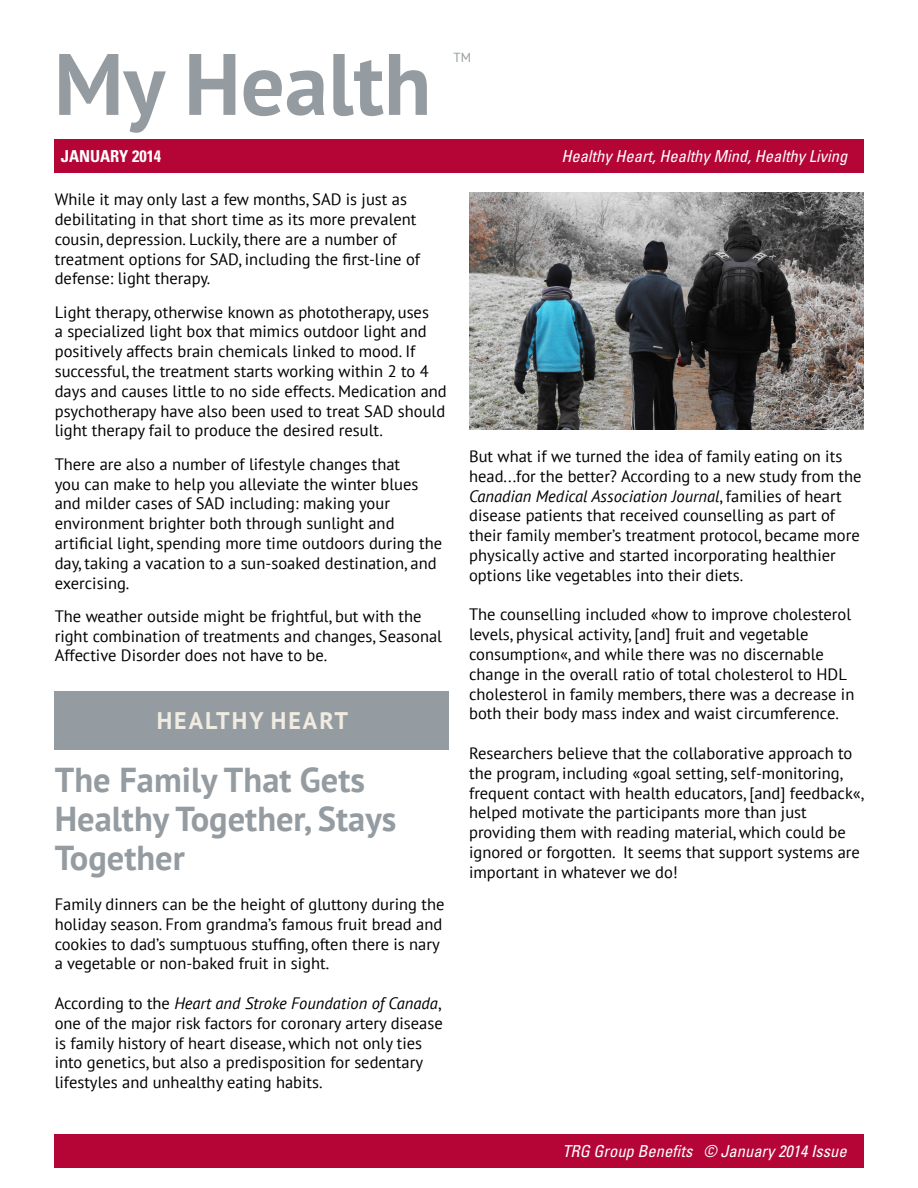
<style>
.page{position:relative;width:918px;height:1188px;background:#fff}
.page>*{position:absolute;margin:0;border:0;box-sizing:border-box;transform-origin:0 0}
.t1{font:700 87px "PT Sans";color:#959ca1}
.t2{font:700 34.5px/39px "PT Sans";color:#959ca1}
.t3{font:700 24px "PT Sans";letter-spacing:.08em;color:#f1ece2}
.t4{font:16.5px/19.8px "PT Sans";color:#000}
.t5{font:italic condensed 16.5px "Univers";color:#fff}
.t6{font:700 condensed 16.5px "Univers";color:#fff}
.t7{font:13.05px "PT Sans";color:#959ca1}
.s1{font-style:italic}
</style>
<div class="page">
<div style="left:54px;top:139px;width:810px;height:34px;background:#b50536"></div>
<div style="left:54px;top:1134px;width:810px;height:34px;background:#b50536"></div>
<div style="left:55px;top:691px;width:394px;height:59px;background:#959ca1"></div>
<img style="left:469px;top:193px;width:394px;height:236px">
<h1 class="t1" style="left:54px;top:27px;width:379px">My Health</h1>
<p class="t7" style="left:453px;top:49px;width:19px">TM</p>
<p class="t6" style="left:61px;top:146px;width:102px">JANUARY 2014</p>
<p class="t5" style="left:561px;top:146px;width:287px">Healthy Heart, Healthy Mind, Healthy Living</p>
<p class="t4" style="left:55px;top:189px;width:367px">While it may only last a few months, SAD is just as debilitating in that short time as its more prevalent cousin, depression. Luckily, there are a number of treatment options for SAD, including the first-line of defense: light therapy.</p>
<p class="t4" style="left:55px;top:302px;width:394px">Light therapy, otherwise known as phototherapy, uses<br>a specialized light box that mimics outdoor light and positively affects brain chemicals linked to mood. If successful, the treatment starts working within 2 to 4 days and causes little to no side effects. Medication and psychotherapy have also been used to treat SAD should light therapy fail to produce the desired result.</p>
<p class="t4" style="left:55px;top:454px;width:389px">There are also a number of lifestyle changes that<br>you can make to help you alleviate the winter blues and milder cases of SAD including: making your environment brighter both through sunlight and artificial light, spending more time outdoors during the day, taking a vacation to a sun-soaked destination, and exercising.</p>
<p class="t4" style="left:55px;top:606px;width:389px">The weather outside might be frightful, but with the right combination of treatments and changes, Seasonal<br>Affective Disorder does not have to be.</p>
<p class="t3" style="left:157px;top:705px;width:193px">HEALTHY HEART</p>
<p class="t2" style="left:55px;top:760px;width:343px">The Family That Gets<br>Healthy Together, Stays<br>Together</p>
<p class="t4" style="left:55px;top:894px;width:391px">Family dinners can be the height of gluttony during the holiday season. From grandma’s famous fruit bread and cookies to dad’s sumptuous stuffing, often there is nary a vegetable or non-baked fruit in sight.</p>
<p class="t4" style="left:55px;top:993px;width:390px">According to the <span class="s1">Heart and Stroke Foundation of Canada</span>, one of the major risk factors for coronary artery disease is family history of heart disease, which not only ties into genetics, but also a predisposition for sedentary lifestyles and unhealthy eating habits.</p>
<p class="t4" style="left:469px;top:446px;width:394px">But what if we turned the idea of family eating on its head...for the better? According to a new study from the <span class="s1">Canadian Medical Association Journal</span>, families of heart disease patients that received counselling as part of their family member’s treatment protocol, became more physically active and started incorporating healthier options like vegetables into their diets.</p>
<p class="t4" style="left:469px;top:604px;width:387px">The counselling included «how to improve cholesterol levels, physical activity, [and] fruit and vegetable consumption«, and while there was no discernable change in the overall ratio of total cholesterol to HDL cholesterol in family members, there was a decrease in both their body mass index and waist circumference.</p>
<p class="t4" style="left:469px;top:743px;width:396px">Researchers believe that the collaborative approach to the program, including «goal setting, self-monitoring, frequent contact with health educators, [and] feedback«, helped motivate the participants more than just providing them with reading material, which could be ignored or forgotten. It seems that support systems are important in whatever we do!</p>
<p class="t5" style="left:562px;top:1141px;width:286px">TRG Group Benefits © January 2014 Issue</p>
</div>
